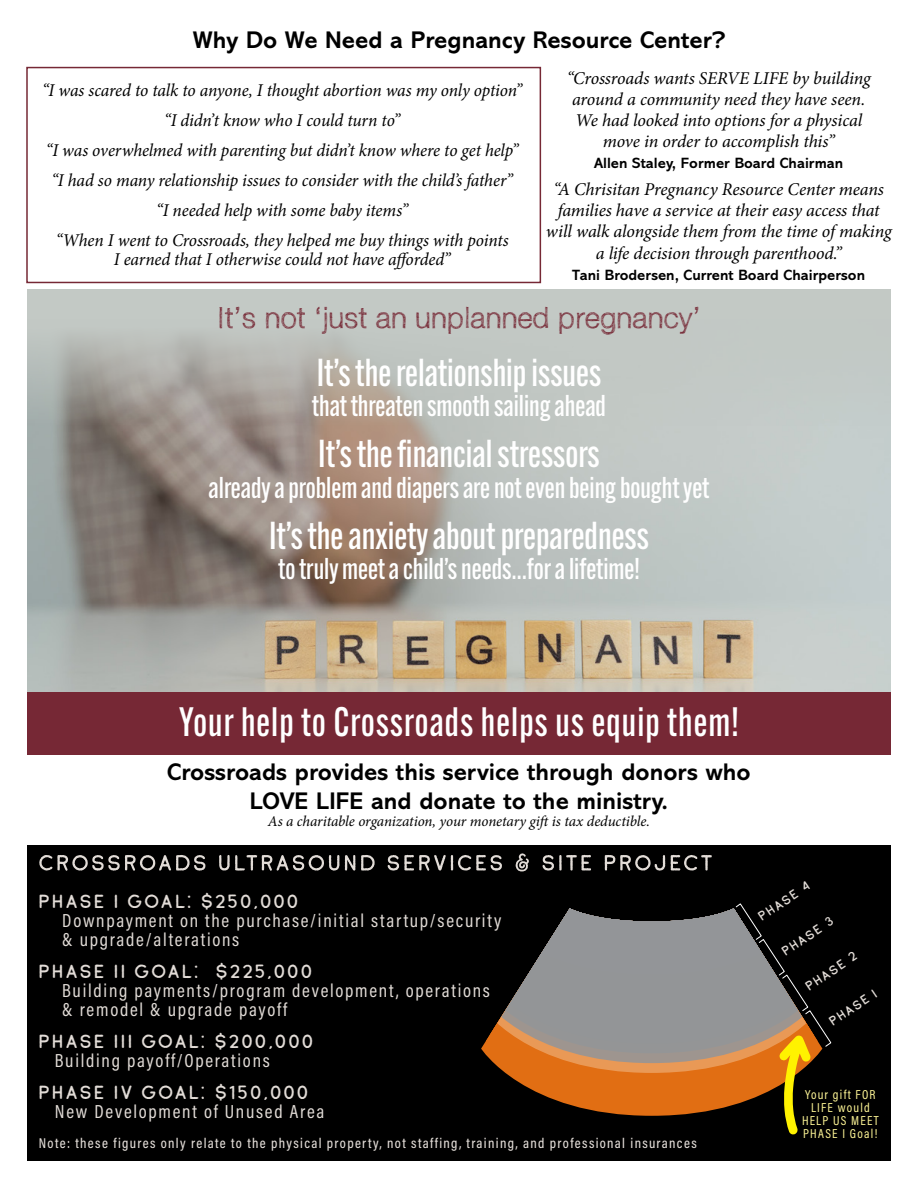
<style>
.page{position:relative;width:918px;height:1188px;background:#fff}
.page>*{position:absolute;margin:0;border:0;box-sizing:border-box;transform-origin:0 0}
.t1{font:500 40.2px "Alternate Gothic Cond ATF";letter-spacing:.03em;color:#fff}
.t2{font:500 38.1px "Alternate Gothic Cond ATF";color:#fff}
.t3{font:500 29.55px "Alternate Gothic Cond ATF";color:#fff}
.t4{font:300 29.55px "Sketchetik";color:#762835}
.t5{font:700 24.3px/29.1px "Abadi MT Pro";color:#000;text-align:center}
.t6{font:19.05px/19px "Acumin Variable Concept";letter-spacing:.09em;color:#e2dcd7}
.t7{font:19.05px "Adventure Island Rough 3";letter-spacing:.135em;color:#e2dcd7}
.t8{font:italic 18px/30px "Minion Pro";letter-spacing:-.01em;color:#000;text-align:center}
.t9{font:700 15px "Abadi MT Pro";color:#000}
.t10{font:italic 15px "Minion Pro";letter-spacing:-.01em;color:#000}
.t11{font:14.4px "Acumin Variable Concept";letter-spacing:.09em;color:#e2dcd7}
.t12{font:13.05px/13px "Acumin Variable Concept";letter-spacing:.09em;color:#fff797;text-align:center}
.t13{font:13.05px "Adventure Island Rough 3";color:#e2dcd7}
</style>
<div class="page">
<div style="left:27px;top:289px;width:864px;height:263px;background:#c3c9c5"></div>
<img style="left:27px;top:335px;width:864px;height:357px">
<div style="left:27px;top:692px;width:864px;height:63px;background:#762835"></div>
<div style="left:27px;top:845px;width:864px;height:315px;background:#000"></div>
<svg style="left:39px;top:853px;width:673px;height:19px"></svg>
<svg style="left:481px;top:903px;width:350px;height:232px"></svg>
<div style="left:26px;top:67px;width:515px;height:216px;border:2px solid #762835"></div>
<h3 class="t5" style="left:193px;top:26px;width:534px">Why Do We Need a Pregnancy Resource Center?</h3>
<p class="t8" style="left:42px;top:75px;width:482px">“I was scared to talk to anyone, I thought abortion was my only option” “I didn’t know who I could turn to”<br>“I was overwhelmed with parenting but didn’t know where to get help” “I had so many relationship issues to consider with the child’s father”<br>“I needed help with some baby items”<br>“When I went to Crossroads, they helped me buy things with points</p>
<p class="t8" style="left:114px;top:244px;width:338px">I earned that I otherwise could not have afforded”</p>
<p class="t8" style="left:567px;top:67px;width:306px;line-height:21px">“Crossroads wants SERVE LIFE by building around a community need they have seen.<br>We had looked into options for a physical move in order to accomplish this”</p>
<p class="t9" style="left:594px;top:154px;width:251px">Allen Staley, Former Board Chairman</p>
<p class="t8" style="left:546px;top:179px;width:347px;line-height:21.1px">“A Chrisitan Pregnancy Resource Center means families have a service at their easy access that will walk alongside them from the time of making a life decision through parenthood.”</p>
<p class="t9" style="left:572px;top:266px;width:294px">Tani Brodersen, Current Board Chairperson</p>
<h3 class="t4" style="left:217px;top:300px;width:485px">It’s not ‘just an unplanned pregnancy’</h3>
<h2 class="t2" style="left:317px;top:349px;width:286px">It’s the relationship issues</h2>
<h3 class="t3" style="left:312px;top:388px;width:296px">that threaten smooth sailing ahead</h3>
<h2 class="t2" style="left:318px;top:430px;width:283px">It’s the financial stressors</h2>
<h3 class="t3" style="left:209px;top:469px;width:502px">already a problem and diapers are not even being bought yet</h3>
<h2 class="t2" style="left:269px;top:512px;width:381px">It’s the anxiety about preparedness</h2>
<h3 class="t3" style="left:278px;top:550px;width:363px">to truly meet a child’s needs…for a lifetime!</h3>
<h1 class="t1" style="left:179px;top:697px;width:561px">Your help to Crossroads helps us equip them!</h1>
<h3 class="t5" style="left:167px;top:758px;width:585px">Crossroads provides this service through donors who<br>LOVE LIFE and donate to the ministry.</h3>
<p class="t10" style="left:268px;top:811px;width:384px">As a charitable organization, your monetary gift is tax deductible.</p>
<p class="t7" style="left:39px;top:890px;width:261px">PHASE I GOAL: $250,000</p>
<p class="t6" style="left:62px;top:910px;width:441px">Downpayment on the purchase/initial startup/security &amp; upgrade/alterations</p>
<p class="t7" style="left:39px;top:960px;width:275px">PHASE II GOAL: $225,000</p>
<p class="t6" style="left:62px;top:980px;width:429px">Building payments/program development, operations &amp; remodel &amp; upgrade payoff</p>
<p class="t7" style="left:39px;top:1030px;width:276px">PHASE III GOAL: $200,000</p>
<p class="t6" style="left:55px;top:1050px;width:216px">Building payoff/Operations</p>
<p class="t7" style="left:39px;top:1081px;width:271px">PHASE IV GOAL: $150,000</p>
<p class="t6" style="left:55px;top:1101px;width:271px">New Development of Unused Area</p>
<p class="t11" style="left:39px;top:1133px;width:659px">Note: these figures only relate to the physical property, not staffing, training, and professional insurances</p>
<p class="t13" style="left:755px;top:911px;width:60px;rotate:-34deg">PHASE 4</p>
<p class="t13" style="left:779px;top:946px;width:60px;rotate:-34deg">PHASE 3</p>
<p class="t13" style="left:803px;top:981px;width:60px;rotate:-34deg">PHASE 2</p>
<p class="t13" style="left:826px;top:1016px;width:56px;rotate:-34deg">PHASE I</p>
<p class="t12" style="left:802px;top:1088px;width:78px">Your gift FOR<br>LIFE would<br>HELP US MEET<br>PHASE I Goal!</p>
</div>
